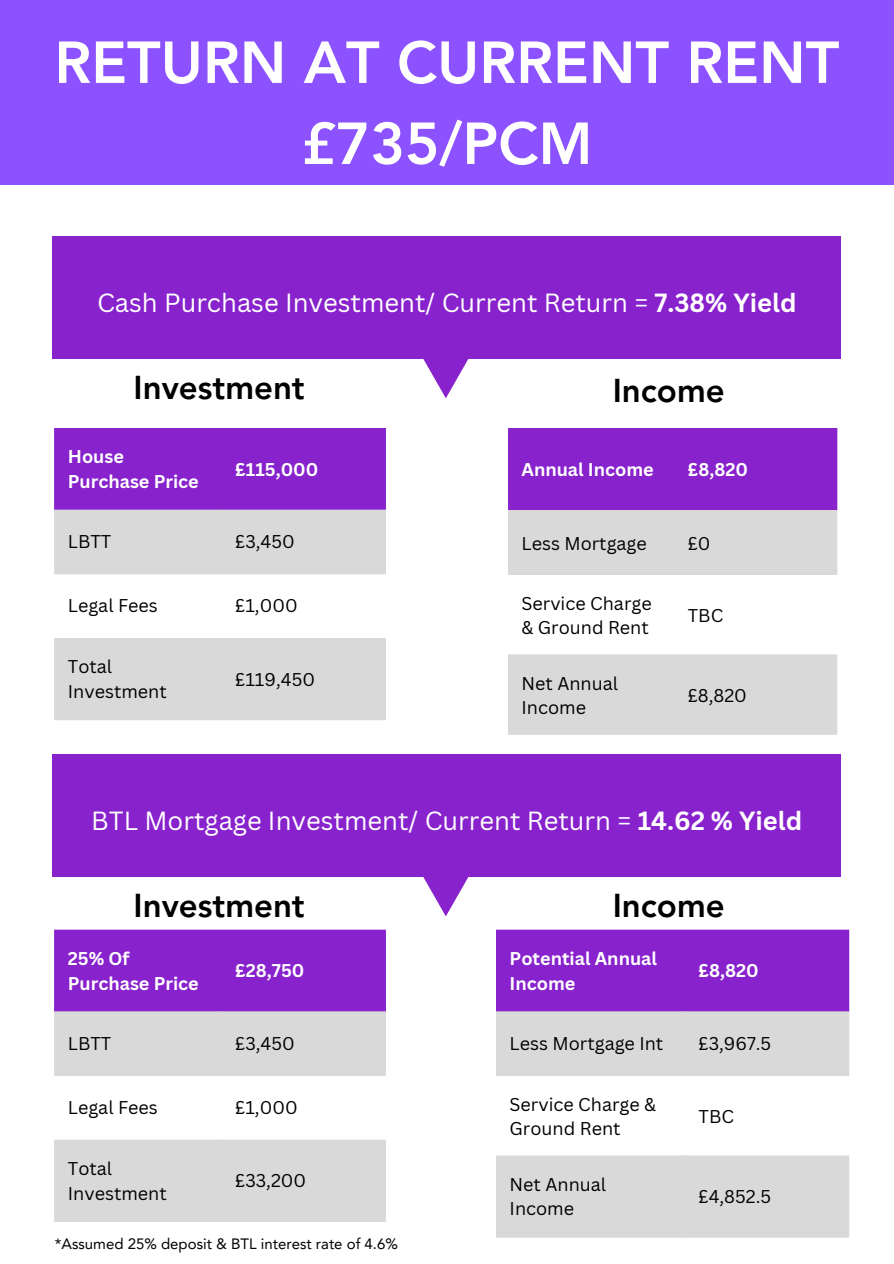
<style>
.page{position:relative;width:894px;height:1264px;background:#fff}
.page>*{position:absolute;margin:0;border:0;box-sizing:border-box;transform-origin:0 0}
.t1{font:800 58.5px/81px "Avenir LT Pro";color:#fff;text-align:center}
.t2{font:800 33px "Avenir LT Pro";color:#000}
.t3{font:25.5px "Canva Sans";color:#fff}
.t4{font:18px/24.8px "Canva Sans";color:#000}
.t5{font:700 18px/24.8px "Canva Sans";color:#fff}
.t6{font:15px "Avenir LT Pro";color:#000}
.s1{font-weight:700}
</style>
<div class="page">
<div style="left:0;top:0;width:893px;height:184px;background:#8c52ff"></div>
<div style="left:52px;top:236px;width:788px;height:122px;background:#82c"></div>
<svg style="left:415px;top:358px;width:61px;height:40px"></svg>
<div style="left:54px;top:428px;width:332px;height:81px;background:#82c"></div>
<svg style="left:54px;top:509px;width:332px;height:211px;fill:#d9d9d9"></svg>
<div style="left:508px;top:428px;width:329px;height:82px;background:#82c"></div>
<svg style="left:508px;top:510px;width:329px;height:224px;fill:#d9d9d9"></svg>
<div style="left:52px;top:754px;width:788px;height:122px;background:#82c"></div>
<svg style="left:415px;top:876px;width:61px;height:40px"></svg>
<div style="left:54px;top:929px;width:332px;height:82px;background:#82c"></div>
<svg style="left:54px;top:1011px;width:332px;height:210px;fill:#d9d9d9"></svg>
<div style="left:496px;top:929px;width:353px;height:82px;background:#82c"></div>
<svg style="left:496px;top:1011px;width:353px;height:226px;fill:#d9d9d9"></svg>
<p class="t1" style="left:54px;top:27px;width:786px">RETURN AT CURRENT RENT £735/PCM</p>
<p class="t3" style="left:97px;top:284px;width:701px">Cash Purchase Investment/ Current Return = <span class="s1">7.38% Yield</span></p>
<p class="t2" style="left:133px;top:374px;width:173px">Investment</p>
<p class="t2" style="left:612px;top:377px;width:113px">Income</p>
<h1 class="t5" style="left:68px;top:444px;width:132px">House<br>Purchase Price</h1>
<h3 class="t5" style="left:235px;top:456px;width:84px">£115,000</h3>
<h2 class="t4" style="left:68px;top:529px;width:45px">LBTT</h2>
<h2 class="t4" style="left:235px;top:529px;width:61px">£3,450</h2>
<p class="t4" style="left:68px;top:593px;width:91px">Legal Fees</p>
<p class="t4" style="left:235px;top:593px;width:64px">£1,000</p>
<p class="t4" style="left:68px;top:653px;width:100px">Total<br>Investment</p>
<p class="t4" style="left:235px;top:666px;width:81px">£119,450</p>
<p class="t5" style="left:521px;top:456px;width:134px">Annual Income</p>
<p class="t5" style="left:687px;top:456px;width:62px">£8,820</p>
<p class="t4" style="left:521px;top:530px;width:127px">Less Mortgage</p>
<p class="t4" style="left:687px;top:530px;width:24px">£0</p>
<p class="t4" style="left:521px;top:590px;width:132px">Service Charge &amp; Ground Rent</p>
<p class="t4" style="left:521px;top:670px;width:98px">Net Annual<br>Income</p>
<p class="t4" style="left:687px;top:602px;width:37px">TBC</p>
<p class="t4" style="left:687px;top:682px;width:61px">£8,820</p>
<p class="t3" style="left:91px;top:802px;width:712px">BTL Mortgage Investment/ Current Return = <span class="s1">14.62 % Yield</span></p>
<p class="t2" style="left:133px;top:892px;width:173px">Investment</p>
<p class="t2" style="left:612px;top:892px;width:113px">Income</p>
<h3 class="t5" style="left:68px;top:945px;width:132px">25% Of<br>Purchase Price</h3>
<h2 class="t5" style="left:235px;top:957px;width:71px">£28,750</h2>
<p class="t5" style="left:509px;top:945px;width:149px">Potential Annual<br>Income</p>
<p class="t5" style="left:698px;top:957px;width:62px">£8,820</p>
<h2 class="t4" style="left:68px;top:1030px;width:45px">LBTT</h2>
<p class="t4" style="left:235px;top:1030px;width:61px">£3,450</p>
<p class="t4" style="left:509px;top:1030px;width:155px">Less Mortgage Int</p>
<p class="t4" style="left:698px;top:1030px;width:74px">£3,967.5</p>
<p class="t4" style="left:68px;top:1094px;width:91px">Legal Fees</p>
<p class="t4" style="left:235px;top:1094px;width:64px">£1,000</p>
<p class="t4" style="left:509px;top:1091px;width:148px">Service Charge &amp;<br>Ground Rent</p>
<p class="t4" style="left:698px;top:1103px;width:37px">TBC</p>
<p class="t4" style="left:68px;top:1155px;width:100px">Total<br>Investment</p>
<p class="t4" style="left:235px;top:1167px;width:72px">£33,200</p>
<p class="t4" style="left:509px;top:1171px;width:98px">Net Annual<br>Income</p>
<p class="t4" style="left:698px;top:1183px;width:74px">£4,852.5</p>
<p class="t6" style="left:55px;top:1237px;width:344px">*Assumed 25% deposit &amp; BTL interest rate of 4.6%</p>
</div>
